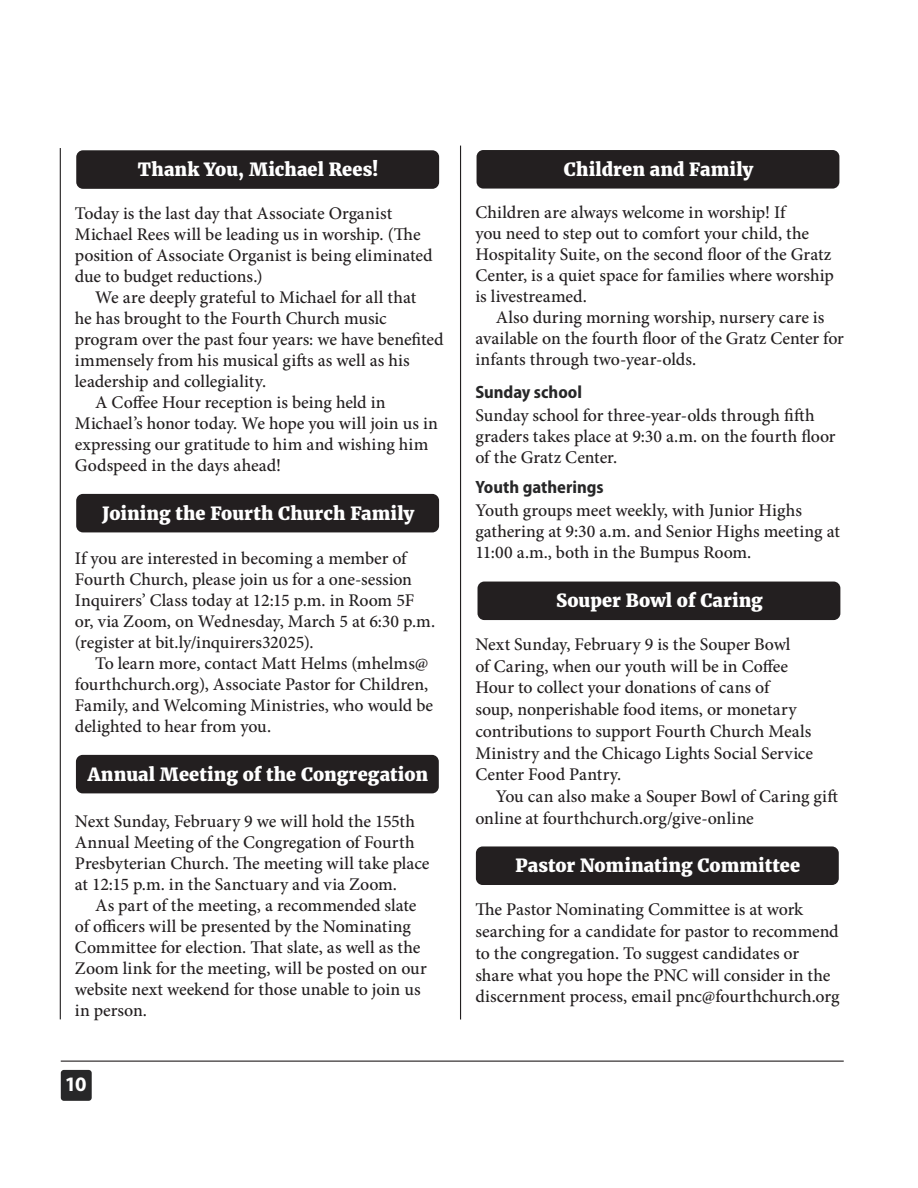
<style>
.page{position:relative;width:918px;height:1188px;background:#fff}
.page>*{position:absolute;margin:0;border:0;box-sizing:border-box;transform-origin:0 0}
.t1{font:700 20.7px "Myriad Pro";color:#fff}
.t2{font:800 18px "Merriweather";letter-spacing:.005em;color:#fff}
.t3{font:500 17.85px/21px "Minion Pro";letter-spacing:-.005em;color:#231f20}
.t4{font:700 semi-condensed 17.85px "Myriad Pro";color:#272728}
</style>
<div class="page">
<div style="left:477px;top:150px;width:362px;height:39px;background:#231f20;border-radius:7px"></div>
<hr style="left:60px;top:148px;width:1px;height:871px;background:#231f20">
<div style="left:76px;top:150px;width:363px;height:39px;background:#231f20;border-radius:7px"></div>
<hr style="left:460px;top:146px;width:1px;height:874px;background:#231f20">
<div style="left:476px;top:846px;width:363px;height:39px;background:#231f20;border-radius:7px"></div>
<div style="left:61px;top:1070px;width:31px;height:31px;background:#272728;border-radius:3px"></div>
<hr style="left:61px;top:1061px;width:783px;height:1px;background:#231f20">
<div style="left:478px;top:582px;width:362px;height:38px;background:#231f20;border-radius:7px"></div>
<div style="left:76px;top:494px;width:363px;height:38px;background:#231f20;border-radius:7px"></div>
<div style="left:76px;top:755px;width:363px;height:38px;background:#231f20;border-radius:7px"></div>
<p class="t2" style="left:138px;top:158px;width:242px">Thank You, Michael Rees!</p>
<p class="t2" style="left:564px;top:158px;width:191px">Children and Family</p>
<p class="t3" style="left:75px;top:203px;width:359px">Today is the last day that Associate Organist Michael Rees will be leading us in worship. (The position of Associate Organist is being eliminated due to budget reductions.)</p>
<p class="t3" style="left:75px;top:287px;width:370px;text-indent:20px">We are deeply grateful to Michael for all that<br>he has brought to the Fourth Church music program over the past four years: we have benefited immensely from his musical gifts as well as his leadership and collegiality.</p>
<p class="t3" style="left:75px;top:392px;width:365px;text-indent:20px">A Coffee Hour reception is being held in Michael’s honor today. We hope you will join us in expressing our gratitude to him and wishing him Godspeed in the days ahead!</p>
<p class="t2" style="left:102px;top:502px;width:313px">Joining the Fourth Church Family</p>
<p class="t3" style="left:75px;top:548px;width:360px">If you are interested in becoming a member of Fourth Church, please join us for a one-session Inquirers’ Class today at 12:15 p.m. in Room 5F or, via Zoom, on Wednesday, March 5 at 6:30 p.m. (register at bit.ly/inquirers32025).</p>
<p class="t3" style="left:75px;top:653px;width:360px;text-indent:20px">To learn more, contact Matt Helms (mhelms@ fourthchurch.org), Associate Pastor for Children, Family, and Welcoming Ministries, who would be delighted to hear from you.</p>
<p class="t2" style="left:88px;top:763px;width:342px">Annual Meeting of the Congregation</p>
<p class="t3" style="left:75px;top:810px;width:356px">Next Sunday, February 9 we will hold the 155th Annual Meeting of the Congregation of Fourth Presbyterian Church. The meeting will take place at 12:15 p.m. in the Sanctuary and via Zoom.</p>
<p class="t3" style="left:75px;top:894px;width:353px;text-indent:20px">As part of the meeting, a recommended slate of officers will be presented by the Nominating Committee for election. That slate, as well as the Zoom link for the meeting, will be posted on our website next weekend for those unable to join us in person.</p>
<p class="t1" style="left:65px;top:1071px;width:23px">10</p>
<p class="t3" style="left:475px;top:201px;width:360px">Children are always welcome in worship! If<br>you need to step out to comfort your child, the Hospitality Suite, on the second floor of the Gratz Center, is a quiet space for families where worship is livestreamed.</p>
<p class="t3" style="left:475px;top:306px;width:370px;text-indent:20px">Also during morning worship, nursery care is available on the fourth floor of the Gratz Center for infants through two-year-olds.</p>
<p class="t4" style="left:475px;top:382px;width:108px">Sunday school</p>
<p class="t3" style="left:475px;top:405px;width:362px">Sunday school for three-year-olds through fifth graders takes place at 9:30 a.m. on the fourth floor of the Gratz Center.</p>
<p class="t4" style="left:475px;top:477px;width:130px">Youth gatherings</p>
<p class="t3" style="left:475px;top:500px;width:366px">Youth groups meet weekly, with Junior Highs gathering at 9:30 a.m. and Senior Highs meeting at<br>11:00 a.m., both in the Bumpus Room.</p>
<p class="t2" style="left:556px;top:590px;width:208px">Souper Bowl of Caring</p>
<p class="t3" style="left:475px;top:633px;width:339px;line-height:21.8px">Next Sunday, February 9 is the Souper Bowl<br>of Caring, when our youth will be in Coffee Hour to collect your donations of cans of soup, nonperishable food items, or monetary contributions to support Fourth Church Meals Ministry and the Chicago Lights Social Service Center Food Pantry.</p>
<p class="t3" style="left:475px;top:785px;width:364px;line-height:21.8px;text-indent:20px">You can also make a Souper Bowl of Caring gift online at fourthchurch.org/give-online</p>
<p class="t2" style="left:516px;top:854px;width:286px">Pastor Nominating Committee</p>
<p class="t3" style="left:475px;top:899px;width:366px;line-height:21.8px">The Pastor Nominating Committee is at work searching for a candidate for pastor to recommend to the congregation. To suggest candidates or share what you hope the PNC will consider in the discernment process, email pnc@fourthchurch.org</p>
</div>
